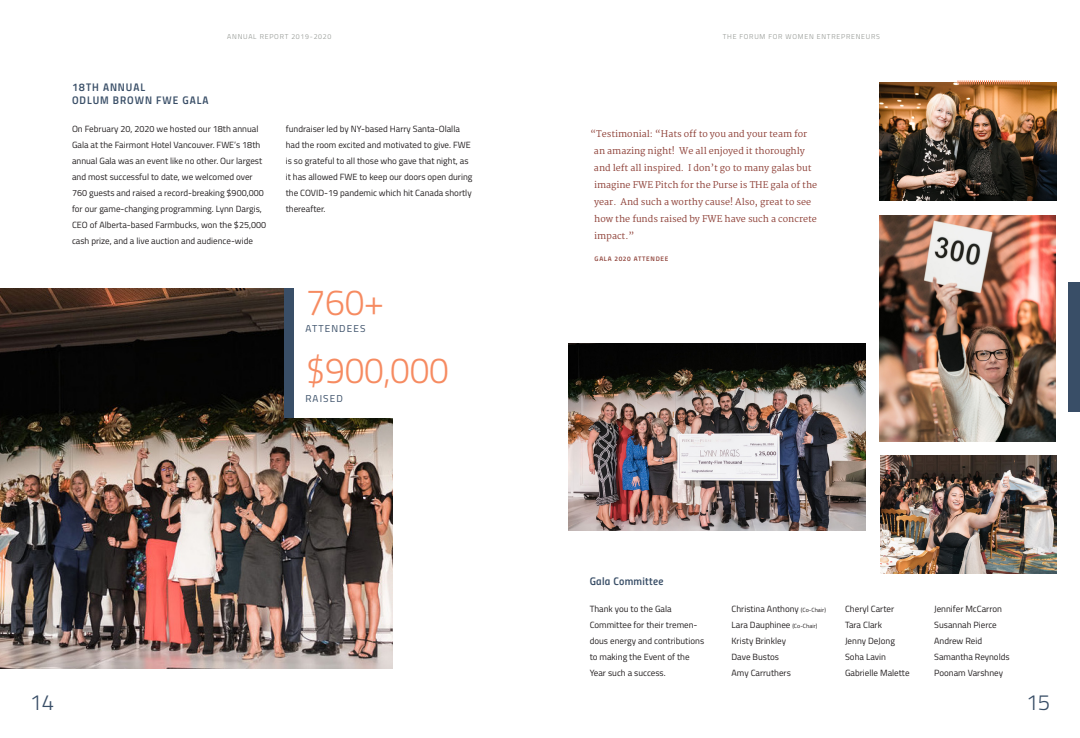
<style>
.page{position:relative;width:1080px;height:738px;background:#fff}
.page>*{position:absolute;margin:0;border:0;box-sizing:border-box;transform-origin:0 0}
.t1{font:36.5px "Titillium Light Upright";letter-spacing:-.025em;color:#f68b61}
.t2{font:300 22px "Titillium";color:#394e67}
.subhead{font:11px/13.2px "Titillium Semibold Upright";letter-spacing:.085em;color:#394e67}
.sub-subhead{font:11px "Titillium Semibold Upright";letter-spacing:.025em;color:#394e67}
.t3{font:10px "Titillium";letter-spacing:.11em;color:#394e67}
.bodycopy{font:9px/16px "Titillium";color:#231f20}
.testimonial{font:9px/17px "Martel";color:#8c3d34}
.list{font:9px "Titillium";color:#231f20}
.t4{font:300 7px "Titillium";letter-spacing:.11em;color:#8e928d}
.quote_subtitle{font:600 6.5px "Titillium";letter-spacing:.11em;color:#8c3d34}
.s1{font-size:6px}
</style>
<div class="page">
<img style="left:880px;top:456px;width:176px;height:117px">
<img style="left:879px;top:82px;width:177px;height:119px">
<img style="left:569px;top:344px;width:297px;height:187px">
<img style="left:880px;top:215px;width:176px;height:226px">
<svg style="left:958px;top:80px;width:72px;height:4px"></svg>
<img style="left:0;top:288px;width:393px;height:380px">
<div style="left:286px;top:275px;width:200px;height:143px;background:#fff"></div>
<div style="left:285px;top:288px;width:9px;height:130px;background:#394e67"></div>
<div style="left:1069px;top:282px;width:11px;height:129px;background:#394e67"></div>
<p class="t4" style="left:227px;top:32px;width:106px">ANNUAL REPORT 2019-2020</p>
<p class="t4" style="left:723px;top:32px;width:159px">THE FORUM FOR WOMEN ENTREPRENEURS</p>
<p class="subhead" style="left:72px;top:80px;width:138px">18TH ANNUAL<br>ODLUM BROWN FWE GALA</p>
<p class="bodycopy" style="left:72px;top:120px;width:196px">On February 20, 2020 we hosted our 18th annual Gala at the Fairmont Hotel Vancouver. FWE’s 18th annual Gala was an event like no other. Our largest and most successful to date, we welcomed over 760 guests and raised a record-breaking $900,000 for our game-changing programming. Lynn Dargis, CEO of Alberta-based Farmbucks, won the $25,000 cash prize, and a live auction and audience-wide</p>
<p class="bodycopy" style="left:286px;top:120px;width:188px">fundraiser led by NY-based Harry Santa-Olalla had the room excited and motivated to give. FWE is so grateful to all those who gave that night, as it has allowed FWE to keep our doors open during the COVID-19 pandemic which hit Canada shortly thereafter.</p>
<p class="t1" style="left:305px;top:276px;width:81px">760+</p>
<p class="t3" style="left:305px;top:321px;width:62px">ATTENDEES</p>
<p class="t1" style="left:305px;top:343px;width:145px">$900,000</p>
<p class="t3" style="left:305px;top:392px;width:39px">RAISED</p>
<p class="testimonial" style="left:594px;top:126px;width:225px;text-indent:-4px">“Testimonial: “Hats off to you and your team for an amazing night! We all enjoyed it thoroughly and left all inspired. I don’t go to many galas but imagine FWE Pitch for the Purse is THE gala of the year. And such a worthy cause! Also, great to see how the funds raised by FWE have such a concrete impact.”</p>
<p class="quote_subtitle" style="left:595px;top:254px;width:75px">GALA 2020 ATTENDEE</p>
<p class="sub-subhead" style="left:590px;top:573px;width:75px">Gala Committee</p>
<p class="bodycopy" style="left:590px;top:600px;width:116px">Thank you to the Gala<br>Committee for their tremen&shy;dous energy and contributions to making the Event of the<br>Year such a success.</p>
<p class="list" style="left:732px;top:602px;width:96px">Christina Anthony <span class="s1">(Co-Chair)</span></p>
<p class="list" style="left:732px;top:618px;width:87px">Lara Dauphinee <span class="s1">(Co-Chair)</span></p>
<p class="list" style="left:732px;top:634px;width:56px">Kristy Brinkley</p>
<p class="list" style="left:732px;top:650px;width:49px">Dave Bustos</p>
<p class="list" style="left:732px;top:666px;width:61px">Amy Carruthers</p>
<p class="list" style="left:845px;top:602px;width:51px">Cheryl Carter</p>
<p class="list" style="left:845px;top:618px;width:38px">Tara Clark</p>
<p class="list" style="left:845px;top:634px;width:52px">Jenny DeJong</p>
<p class="list" style="left:845px;top:650px;width:42px">Soha Lavin</p>
<p class="list" style="left:845px;top:666px;width:66px">Gabrielle Malette</p>
<p class="list" style="left:934px;top:602px;width:69px">Jennifer McCarron</p>
<p class="list" style="left:934px;top:618px;width:64px">Susannah Pierce</p>
<p class="list" style="left:934px;top:634px;width:50px">Andrew Reid</p>
<p class="list" style="left:934px;top:650px;width:77px">Samantha Reynolds</p>
<p class="list" style="left:934px;top:666px;width:70px">Poonam Varshney</p>
<h2 class="t2" style="left:30px;top:686px;width:26px">14</h2>
<h2 class="t2" style="left:1026px;top:686px;width:26px">15</h2>
</div>
